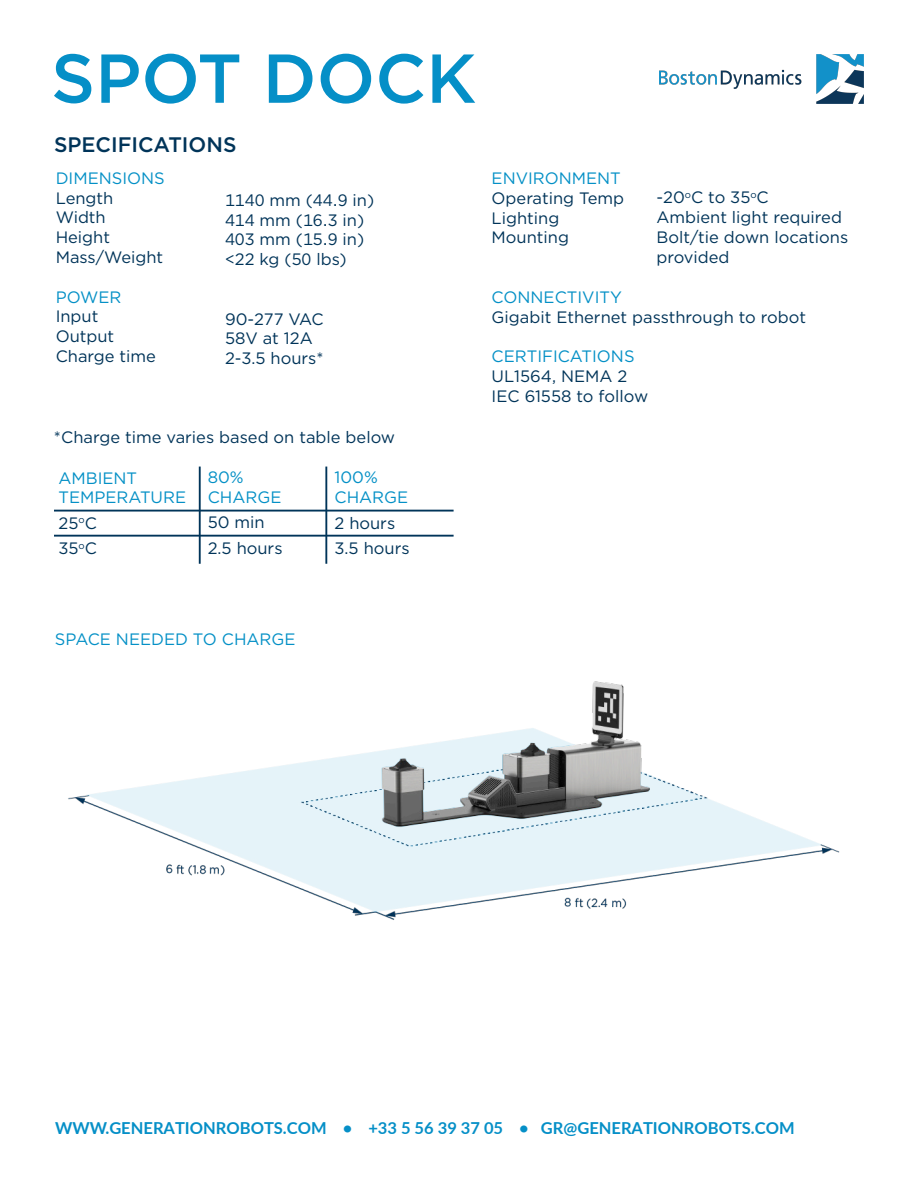
<style>
.page{position:relative;width:918px;height:1188px;background:#fff}
.page>*{position:absolute;margin:0;border:0;box-sizing:border-box;transform-origin:0 0}
.t1{font:500 69px "Gotham";color:#058fc7}
.t2{font:500 21px "Gotham";color:#003459}
.t3{font:16.5px/19.8px "Gotham";color:#003459}
.t4{font:16.5px/19.8px "Gotham";color:#0490c6}
.t5{font:700 16.5px "Lato";color:#058fc7}
</style>
<div class="page">
<img style="left:660px;top:54px;width:204px;height:49px">
<hr style="left:54px;top:510px;width:400px;height:2px;background:#003459">
<hr style="left:199px;top:467px;width:2px;height:97px;background:#003459">
<hr style="left:325px;top:467px;width:2px;height:97px;background:#003459">
<hr style="left:54px;top:535px;width:400px;height:2px;background:#003459">
<img style="left:68px;top:681px;width:772px;height:239px">
<h1 class="t1" style="left:51px;top:33px;width:427px">SPOT DOCK</h1>
<p class="t2" style="left:54px;top:130px;width:184px">SPECIFICATIONS</p>
<p class="t4" style="left:56px;top:168px;width:111px">DIMENSIONS</p>
<p class="t3" style="left:56px;top:188px;width:59px">Length</p>
<p class="t3" style="left:56px;top:207px;width:52px">Width</p>
<p class="t3" style="left:56px;top:227px;width:56px">Height</p>
<p class="t3" style="left:56px;top:247px;width:109px">Mass/Weight</p>
<p class="t4" style="left:56px;top:287px;width:67px">POWER</p>
<p class="t3" style="left:56px;top:306px;width:44px">Input</p>
<p class="t3" style="left:56px;top:326px;width:60px">Output</p>
<p class="t3" style="left:56px;top:346px;width:102px">Charge time</p>
<p class="t3" style="left:225px;top:190px;width:151px">1140 mm (44.9 in)</p>
<p class="t3" style="left:225px;top:210px;width:141px">414 mm (16.3 in)</p>
<p class="t3" style="left:225px;top:229px;width:141px">403 mm (15.9 in)</p>
<p class="t3" style="left:225px;top:249px;width:123px">&lt;22 kg (50 lbs)</p>
<p class="t3" style="left:225px;top:309px;width:100px">90-277 VAC</p>
<p class="t3" style="left:225px;top:328px;width:89px">58V at 12A</p>
<p class="t3" style="left:225px;top:348px;width:100px">2-3.5 hours*</p>
<p class="t3" style="left:54px;top:427px;width:343px">*Charge time varies based on table below</p>
<p class="t4" style="left:59px;top:467px;width:80px">AMBIENT</p>
<p class="t4" style="left:59px;top:487px;width:129px">TEMPERATURE</p>
<p class="t3" style="left:59px;top:513px;width:40px">25<sup>o</sup>C</p>
<p class="t3" style="left:58px;top:538px;width:40px">35<sup>o</sup>C</p>
<p class="t4" style="left:208px;top:467px;width:75px">80%<br>CHARGE</p>
<p class="t3" style="left:208px;top:512px;width:58px">50 min</p>
<p class="t3" style="left:208px;top:537px;width:76px">2.5 hours</p>
<p class="t4" style="left:335px;top:467px;width:75px">100%<br>CHARGE</p>
<p class="t3" style="left:335px;top:513px;width:62px">2 hours</p>
<p class="t3" style="left:335px;top:538px;width:77px">3.5 hours</p>
<p class="t4" style="left:55px;top:628px;width:242px">SPACE NEEDED TO CHARGE</p>
<p class="t4" style="left:492px;top:168px;width:131px">ENVIRONMENT</p>
<p class="t3" style="left:492px;top:188px;width:134px">Operating Temp</p>
<p class="t3" style="left:492px;top:208px;width:69px">Lighting</p>
<p class="t3" style="left:492px;top:227px;width:79px">Mounting</p>
<p class="t3" style="left:656px;top:187px;width:114px">-20<sup>o</sup>C to 35<sup>o</sup>C</p>
<p class="t3" style="left:656px;top:207px;width:187px">Ambient light required</p>
<p class="t3" style="left:656px;top:227px;width:193px">Bolt/tie down locations provided</p>
<p class="t4" style="left:492px;top:287px;width:132px">CONNECTIVITY</p>
<p class="t3" style="left:492px;top:307px;width:316px">Gigabit Ethernet passthrough to robot</p>
<p class="t4" style="left:492px;top:346px;width:144px">CERTIFICATIONS</p>
<p class="t3" style="left:492px;top:366px;width:137px">UL1564, NEMA 2</p>
<p class="t3" style="left:492px;top:386px;width:158px">IEC 61558 to follow</p>
<p class="t5" style="left:55px;top:1116px;width:741px">WWW.GENERATIONROBOTS.COM • +33 5 56 39 37 05 • GR@GENERATIONROBOTS.COM</p>
</div>
